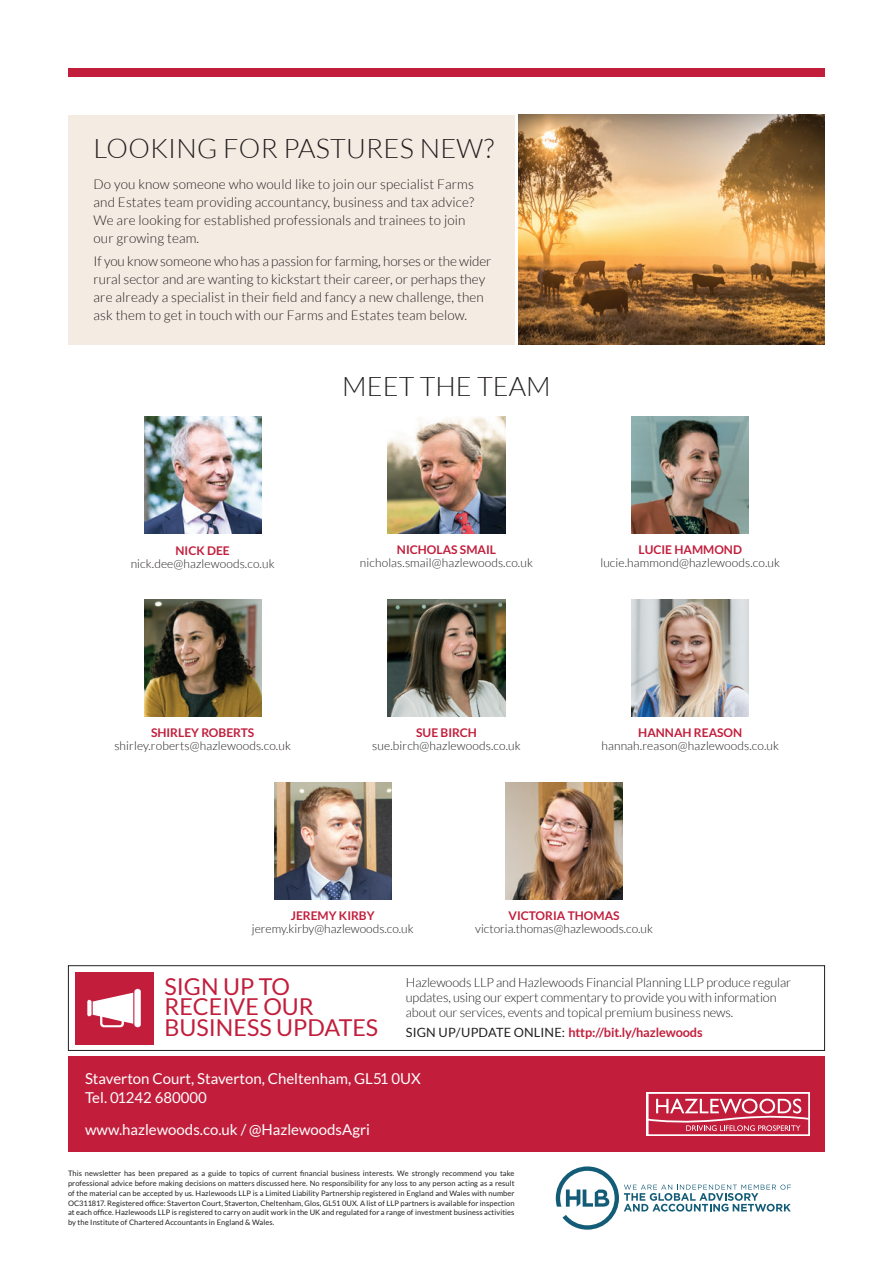
<style>
.page{position:relative;width:893px;height:1263px;background:#fff}
.page>*{position:absolute;margin:0;border:0;box-sizing:border-box;transform-origin:0 0}
.t1{font:300 27px "Lato";letter-spacing:.01em;color:#231f20}
.t2{font:23.25px/20.2px "Lato";color:#c21e3c}
.t3{font:15px/19.5px "Lato";color:#fff}
.t4{font:300 13.5px/18px "Lato";letter-spacing:.01em;color:#231f20}
.t5{font:300 12.75px/15px "Lato";letter-spacing:-.01em;color:#231f20}
.t6{font:700 12.75px "Lato";letter-spacing:-.01em;color:#c21e3c}
.t7{font:300 12px "Lato";letter-spacing:.01em;color:#231f20}
.t8{font:700 12px "Lato";color:#c21e3c}
.t9{font:7.5px/9.8px "Lato";letter-spacing:.01em;color:#231f20;text-align:justify}
.s1{font-weight:400;color:#231f20}
</style>
<div class="page">
<div style="left:68px;top:1056px;width:757px;height:95px;background:#c21e3c"></div>
<div style="left:68px;top:68px;width:757px;height:9px;background:#c21e3c"></div>
<svg style="left:556px;top:1166px;width:235px;height:64px"></svg>
<div style="left:647px;top:1092px;width:163px;height:44px;background:linear-gradient(to right,#ecbbc4,#ecbbc4)"></div>
<svg style="left:649px;top:1094px;width:159px;height:40px"></svg>
<div style="left:68px;top:965px;width:757px;height:86px;border:1px solid #231f20"></div>
<div style="left:75px;top:972px;width:79px;height:72px;background:#c21e3c"></div>
<svg style="left:87px;top:989px;width:54px;height:38px"></svg>
<img style="left:388px;top:416px;width:117px;height:117px">
<img style="left:632px;top:416px;width:117px;height:117px">
<img style="left:388px;top:599px;width:117px;height:117px">
<img style="left:144px;top:416px;width:117px;height:117px">
<img style="left:144px;top:599px;width:117px;height:117px">
<img style="left:274px;top:782px;width:117px;height:117px">
<img style="left:506px;top:782px;width:117px;height:117px">
<div style="left:68px;top:115px;width:446px;height:229px;background:#f4ebe2"></div>
<img style="left:519px;top:115px;width:306px;height:229px">
<img style="left:632px;top:599px;width:117px;height:117px">
<h1 class="t1" style="left:94px;top:134px;width:402px">LOOKING FOR PASTURES NEW?</h1>
<h3 class="t4" style="left:94px;top:176px;width:382px">Do you know someone who would like to join our specialist Farms and Estates team providing accountancy, business and tax advice?<br>We are looking for established professionals and trainees to join our growing team.</h3>
<p class="t4" style="left:94px;top:252px;width:399px">If you know someone who has a passion for farming, horses or the wider rural sector and are wanting to kickstart their career, or perhaps they are already a specialist in their field and fancy a new challenge, then ask them to get in touch with our Farms and Estates team below.</p>
<h3 class="t8" style="left:176px;top:543px;width:56px">NICK DEE</h3>
<h3 class="t7" style="left:131px;top:557px;width:145px">nick.dee@hazlewoods.co.uk</h3>
<h1 class="t1" style="left:342px;top:372px;width:210px">MEET THE TEAM</h1>
<h3 class="t8" style="left:397px;top:543px;width:101px">NICHOLAS SMAIL</h3>
<h3 class="t7" style="left:360px;top:557px;width:175px">nicholas.smail@hazlewoods.co.uk</h3>
<h3 class="t8" style="left:638px;top:543px;width:105px">LUCIE HAMMOND</h3>
<h3 class="t7" style="left:600px;top:557px;width:181px">lucie.hammond@hazlewoods.co.uk</h3>
<h3 class="t8" style="left:151px;top:725px;width:105px">SHIRLEY ROBERTS</h3>
<h3 class="t7" style="left:114px;top:739px;width:178px">shirley.roberts@hazlewoods.co.uk</h3>
<h3 class="t8" style="left:416px;top:725px;width:62px">SUE BIRCH</h3>
<h3 class="t7" style="left:372px;top:739px;width:150px">sue.birch@hazlewoods.co.uk</h3>
<h3 class="t8" style="left:638px;top:725px;width:105px">HANNAH REASON</h3>
<h3 class="t7" style="left:601px;top:739px;width:179px">hannah.reason@hazlewoods.co.uk</h3>
<h3 class="t8" style="left:291px;top:908px;width:85px">JEREMY KIRBY</h3>
<h3 class="t7" style="left:252px;top:922px;width:163px">jeremy.kirby@hazlewoods.co.uk</h3>
<h3 class="t8" style="left:509px;top:908px;width:112px">VICTORIA THOMAS</h3>
<h3 class="t7" style="left:475px;top:922px;width:179px">victoria.thomas@hazlewoods.co.uk</h3>
<h2 class="t2" style="left:164px;top:976px;width:215px">SIGN UP TO<br>RECEIVE OUR<br>BUSINESS UPDATES</h2>
<h3 class="t5" style="left:406px;top:975px;width:387px">Hazlewoods LLP and Hazlewoods Financial Planning LLP produce regular updates, using our expert commentary to provide you with information about our services, events and topical premium business news.</h3>
<h3 class="t6" style="left:406px;top:1025px;width:298px"><span class="s1">SIGN UP/UPDATE ONLINE:</span> http://bit.ly/hazlewoods</h3>
<h3 class="t3" style="left:85px;top:1068px;width:337px">Staverton Court, Staverton, Cheltenham, GL51 0UX<br>Tel. 01242 680000</h3>
<h3 class="t3" style="left:85px;top:1119px;width:286px">www.hazlewoods.co.uk / @HazlewoodsAgri</h3>
<p class="t9" style="left:68px;top:1169px;width:448px">This newsletter has been prepared as a guide to topics of current financial business interests. We strongly recommend you take professional advice before making decisions on matters discussed here. No responsibility for any loss to any person acting as a result of the material can be accepted by us. Hazlewoods LLP is a Limited Liability Partnership registered in England and Wales with number OC311817. Registered office: Staverton Court, Staverton, Cheltenham, Glos, GL51 0UX. A list of LLP partners is available for inspection at each office. Hazlewoods LLP is registered to carry on audit work in the UK and regulated for a range of investment business activities by the Institute of Chartered Accountants in England &amp; Wales.</p>
</div>
